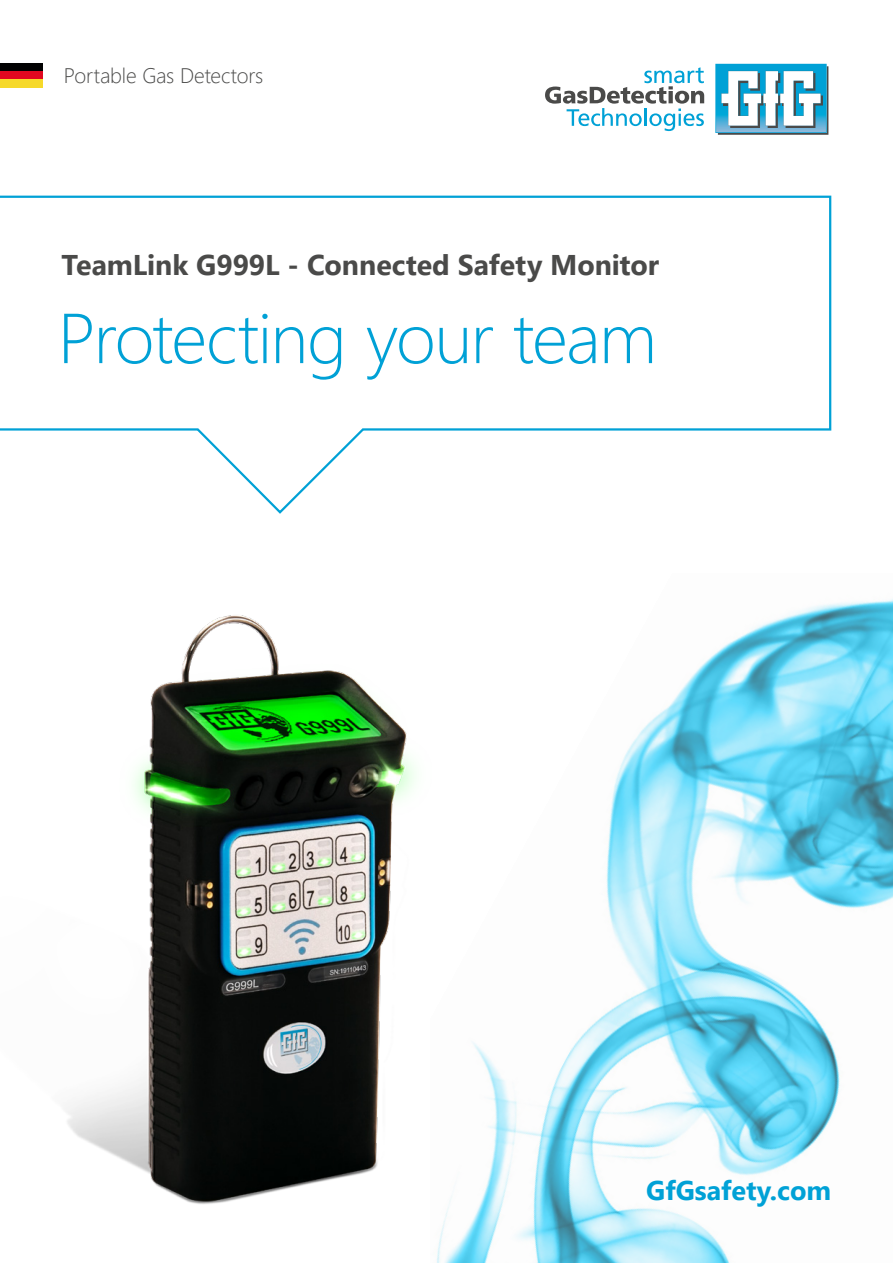
<style>
.page{position:relative;width:893px;height:1263px;background:#fff}
.page>*{position:absolute;margin:0;border:0;box-sizing:border-box;transform-origin:0 0}
.t1{font:300 70.5px "Segoe UI";letter-spacing:-.025em;color:#00a1d6}
.t2{font:700 28.5px "Segoe UI";letter-spacing:-.005em;color:#4a4a49}
.t3{font:700 27px "Segoe UI";color:#00a1d6}
.t4{font:300 21px "Segoe UI";letter-spacing:-.005em;color:#4a4a49}
</style>
<div class="page">
<img style="left:437px;top:599px;width:456px;height:664px">
<div style="left:0;top:63px;width:43px;height:8px;background:#020203"></div>
<div style="left:0;top:71px;width:43px;height:9px;background:#e10820"></div>
<div style="left:0;top:80px;width:43px;height:8px;background:#f6d92a"></div>
<svg style="left:715px;top:64px;width:113px;height:71px"></svg>
<svg style="left:545px;top:67px;width:159px;height:64px"></svg>
<svg style="left:0;top:195px;width:832px;height:319px"></svg>
<img style="left:65px;top:615px;width:350px;height:589px">
<p class="t4" style="left:64px;top:56px;width:201px">Portable Gas Detectors</p>
<p class="t2" style="left:62px;top:237px;width:599px">TeamLink G999L - Connected Safety Monitor</p>
<h1 class="t1" style="left:58px;top:272px;width:601px">Protecting your team</h1>
<p class="t3" style="left:646px;top:1164px;width:187px">GfGsafety.com</p>
</div>
